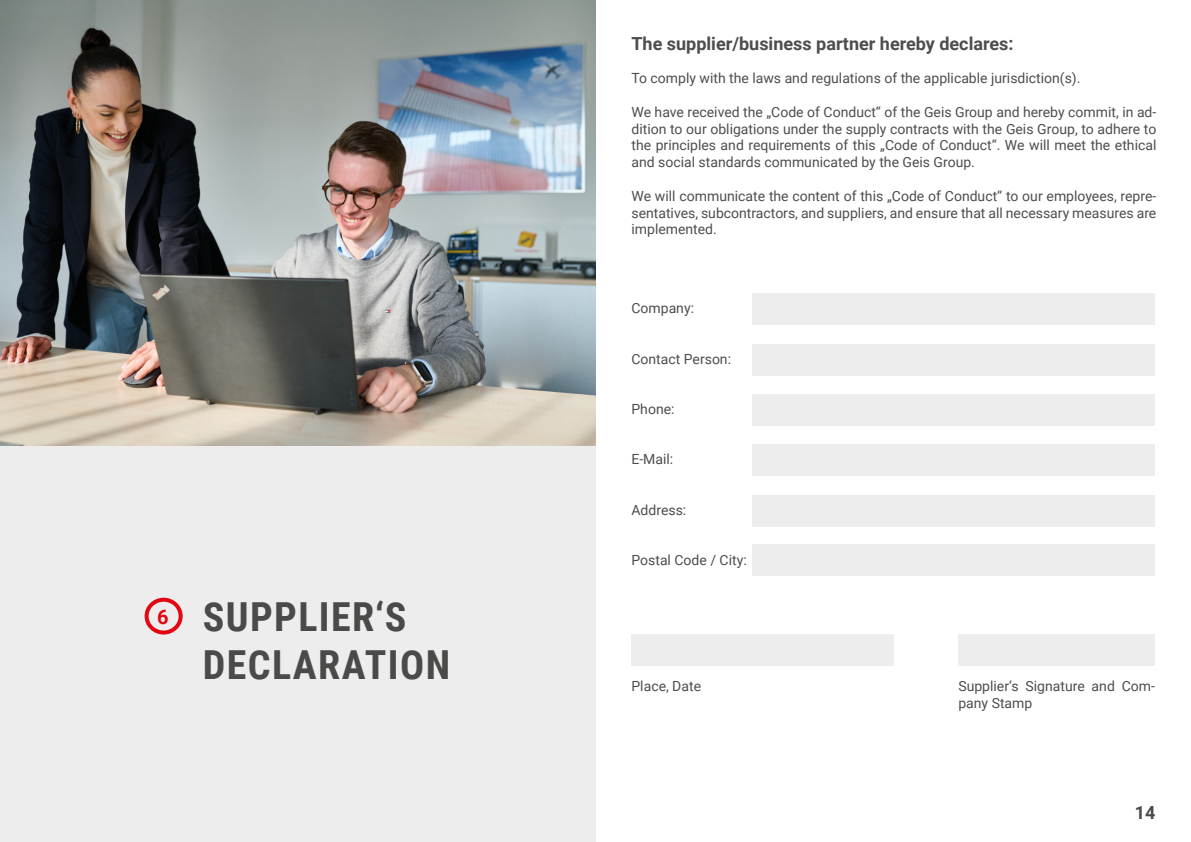
<style>
.page{position:relative;width:1191px;height:842px;background:#fff}
.page>*{position:absolute;margin:0;border:0;box-sizing:border-box;transform-origin:0 0}
.t1{font:700 40px/48px "Roboto Condensed";letter-spacing:.035em;color:#4a4a49}
.t2{font:700 20px "Roboto";color:#e30613}
.t3{font:700 18px "Roboto";color:#4d4d4d}
.t4{font:700 18px "Roboto";color:#4a4a49}
.t5{font:14px/16.8px "Roboto";color:#4d4d4d;text-align:justify}
</style>
<div class="page">
<div style="left:0;top:446px;width:595px;height:396px;background:#ededed"></div>
<div style="left:145px;top:598px;width:38px;height:36px;border:4px solid #e30613;border-radius:50%"></div>
<img style="left:0;top:0;width:595px;height:446px">
<div style="left:753px;top:293px;width:402px;height:32px;background:#ededed"></div>
<div style="left:753px;top:344px;width:402px;height:32px;background:#ededed"></div>
<div style="left:753px;top:394px;width:402px;height:31px;background:#ededed"></div>
<div style="left:753px;top:444px;width:402px;height:32px;background:#ededed"></div>
<div style="left:753px;top:495px;width:402px;height:32px;background:#ededed"></div>
<div style="left:753px;top:545px;width:402px;height:31px;background:#ededed"></div>
<div style="left:631px;top:634px;width:263px;height:32px;background:#ededed"></div>
<div style="left:958px;top:634px;width:197px;height:32px;background:#ededed"></div>
<h2 class="t2" style="left:157px;top:605px;width:13px">6</h2>
<h1 class="t1" style="left:203px;top:593px;width:249px">SUPPLIER‘S<br>DECLARATION</h1>
<p class="t3" style="left:631px;top:30px;width:383px">The supplier/business partner hereby declares:</p>
<p class="t5" style="left:631px;top:71px;width:450px">To comply with the laws and regulations of the applicable jurisdiction(s).</p>
<p class="t5" style="left:631px;top:104px;width:526px">We have received the „Code of Conduct“ of the Geis Group and hereby commit, in ad&shy;dition to our obligations under the supply contracts with the Geis Group, to adhere to the principles and requirements of this „Code of Conduct“. We will meet the ethical and social standards communicated by the Geis Group.</p>
<p class="t5" style="left:631px;top:188px;width:526px">We will communicate the content of this „Code of Conduct“ to our employees, repre&shy;sentatives, subcontractors, and suppliers, and ensure that all necessary measures are implemented.</p>
<p class="t5" style="left:631px;top:301px;width:64px">Company:</p>
<p class="t5" style="left:631px;top:351px;width:101px">Contact Person:</p>
<p class="t5" style="left:631px;top:401px;width:45px">Phone:</p>
<p class="t5" style="left:631px;top:452px;width:43px">E-Mail:</p>
<p class="t5" style="left:631px;top:502px;width:56px">Address:</p>
<p class="t5" style="left:631px;top:553px;width:117px">Postal Code / City:</p>
<p class="t5" style="left:631px;top:679px;width:71px">Place, Date</p>
<p class="t5" style="left:958px;top:679px;width:198px">Supplier‘s Signature and Com&shy;pany Stamp</p>
<p class="t4" style="left:1134px;top:805px;width:22px">14</p>
</div>
